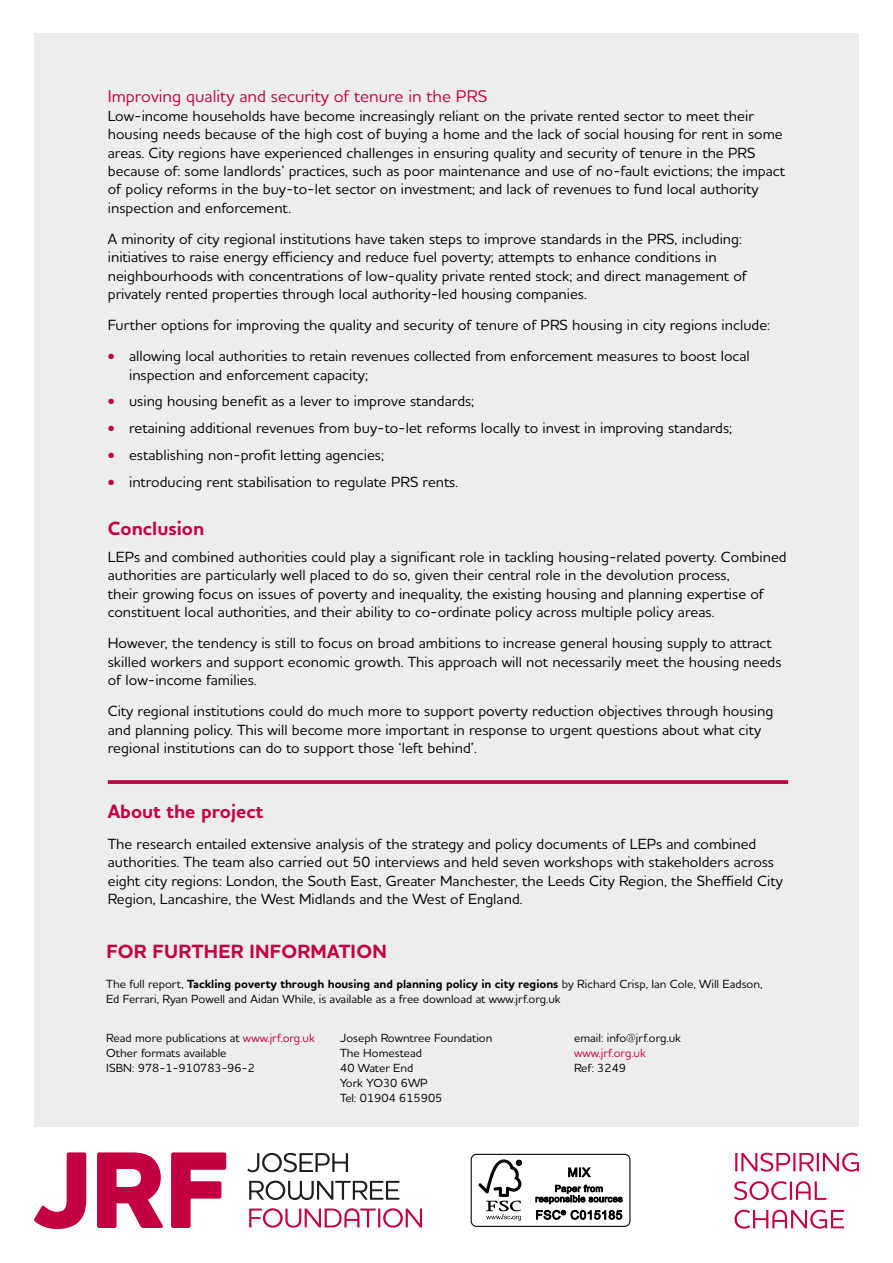
<style>
.page{position:relative;width:893px;height:1263px;background:#fff}
.page>*{position:absolute;margin:0;border:0;box-sizing:border-box;transform-origin:0 0}
.t1{font:700 19.5px "Houschka Alt Pro";color:#c5003f}
.t2{font:500 17.25px "Houschka Alt Pro";color:#c5003f}
.t3{font:500 15px/18.3px "Houschka Alt Pro";color:#000}
.t4{font:500 12px/15px "Houschka Alt Pro";color:#000}
.t5{font:500 12px "Houschka Alt Pro";color:#c5003f}
.s1{font-weight:700;font-size:13.5px;color:#c3003f}
.s2{font-weight:700}
.s3{color:#c5003f}
</style>
<div class="page">
<div style="left:471px;top:1154px;width:159px;height:73px;border:1px solid #000;border-radius:5px"></div>
<svg style="left:478px;top:1159px;width:44px;height:62px"></svg>
<svg style="left:568px;top:1167px;width:23px;height:11px"></svg>
<svg style="left:535px;top:1185px;width:88px;height:19px"></svg>
<svg style="left:536px;top:1210px;width:86px;height:10px"></svg>
<svg style="left:34px;top:1152px;width:52px;height:77px"></svg>
<svg style="left:97px;top:1152px;width:66px;height:76px"></svg>
<svg style="left:171px;top:1152px;width:55px;height:76px"></svg>
<svg style="left:247px;top:1153px;width:101px;height:19px"></svg>
<svg style="left:249px;top:1180px;width:150px;height:20px"></svg>
<svg style="left:249px;top:1208px;width:173px;height:20px"></svg>
<svg style="left:735px;top:1153px;width:124px;height:18px"></svg>
<svg style="left:734px;top:1181px;width:92px;height:19px"></svg>
<svg style="left:734px;top:1210px;width:110px;height:18px"></svg>
<div style="left:34px;top:34px;width:825px;height:1093px;background:#eceded"></div>
<svg style="left:108px;top:780px;width:680px;height:4px;background:#c70e49"></svg>
<p class="t2" style="left:108px;top:86px;width:381px">Improving quality and security of tenure in the PRS</p>
<p class="t3" style="left:108px;top:106px;width:679px">Low-income households have become increasingly reliant on the private rented sector to meet their housing needs because of the high cost of buying a home and the lack of social housing for rent in some areas. City regions have experienced challenges in ensuring quality and security of tenure in the PRS because of: some landlords’ practices, such as poor maintenance and use of no-fault evictions; the impact of policy reforms in the buy-to-let sector on investment; and lack of revenues to fund local authority inspection and enforcement.</p>
<p class="t3" style="left:108px;top:229px;width:641px">A minority of city regional institutions have taken steps to improve standards in the PRS, including: initiatives to raise energy efficiency and reduce fuel poverty; attempts to enhance conditions in neighbourhoods with concentrations of low-quality private rented stock; and direct management of privately rented properties through local authority-led housing companies.</p>
<p class="t3" style="left:108px;top:315px;width:664px">Further options for improving the quality and security of tenure of PRS housing in city regions include:</p>
<p class="t3" style="left:129px;top:347px;width:622px;text-indent:-21px"><span class="s1">•</span> allowing local authorities to retain revenues collected from enforcement measures to boost local inspection and enforcement capacity;</p>
<p class="t3" style="left:108px;top:392px;width:368px"><span class="s1">•</span> using housing benefit as a lever to improve standards;</p>
<p class="t3" style="left:108px;top:419px;width:626px"><span class="s1">•</span> retaining additional revenues from buy-to-let reforms locally to invest in improving standards;</p>
<p class="t3" style="left:108px;top:446px;width:278px"><span class="s1">•</span> establishing non-profit letting agencies;</p>
<p class="t3" style="left:108px;top:472px;width:352px"><span class="s1">•</span> introducing rent stabilisation to regulate PRS rents.</p>
<h1 class="t1" style="left:108px;top:516px;width:98px">Conclusion</h1>
<p class="t3" style="left:108px;top:547px;width:680px">LEPs and combined authorities could play a significant role in tackling housing-related poverty. Combined authorities are particularly well placed to do so, given their central role in the devolution process,<br>their growing focus on issues of poverty and inequality, the existing housing and planning expertise of constituent local authorities, and their ability to co-ordinate policy across multiple policy areas.</p>
<p class="t3" style="left:108px;top:634px;width:675px">However, the tendency is still to focus on broad ambitions to increase general housing supply to attract skilled workers and support economic growth. This approach will not necessarily meet the housing needs of low-income families.</p>
<p class="t3" style="left:108px;top:701px;width:667px">City regional institutions could do much more to support poverty reduction objectives through housing and planning policy. This will become more important in response to urgent questions about what city regional institutions can do to support those ‘left behind’.</p>
<h1 class="t1" style="left:108px;top:799px;width:157px">About the project</h1>
<p class="t3" style="left:108px;top:834px;width:677px">The research entailed extensive analysis of the strategy and policy documents of LEPs and combined authorities. The team also carried out 50 interviews and held seven workshops with stakeholders across eight city regions: London, the South East, Greater Manchester, the Leeds City Region, the Sheffield City Region, Lancashire, the West Midlands and the West of England.</p>
<h1 class="t1" style="left:106px;top:939px;width:282px">FOR FURTHER INFORMATION</h1>
<p class="t4" style="left:106px;top:976px;width:658px">The full report, <span class="s2">Tackling poverty through housing and planning policy in city regions</span> by Richard Crisp, Ian Cole, Will Eadson,<br>Ed Ferrari, Ryan Powell and Aidan While, is available as a free download at www.jrf.org.uk</p>
<p class="t4" style="left:106px;top:1030px;width:210px">Read more publications at <span class="s3">www.jrf.org.uk<br></span>Other formats available<br>ISBN: 978-1-910783-96-2</p>
<p class="t4" style="left:340px;top:1030px;width:154px">Joseph Rowntree Foundation<br>The Homestead<br>40 Water End<br>York YO30 6WP<br>Tel: 01904 615905</p>
<p class="t4" style="left:574px;top:1030px;width:109px">email: info@jrf.org.uk</p>
<p class="t5" style="left:574px;top:1046px;width:73px">www.jrf.org.uk</p>
<p class="t4" style="left:574px;top:1060px;width:54px">Ref: 3249</p>
</div>
